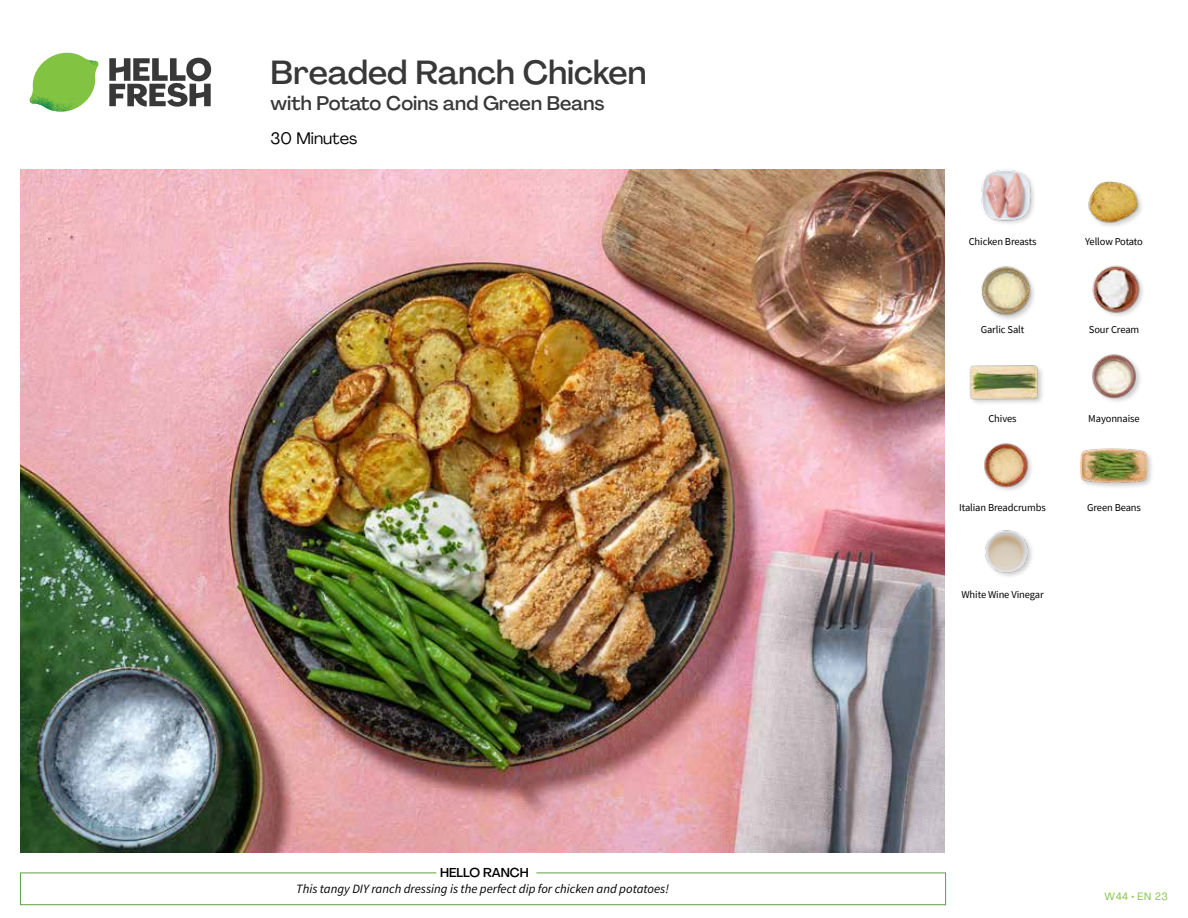
<style>
.page{position:relative;width:1188px;height:918px;background:#fff}
.page>*{position:absolute;margin:0;border:0;box-sizing:border-box;transform-origin:0 0}
.t1{font:500 33px "Agrandir";letter-spacing:-.005em;color:#383839}
.t2{font:500 19.5px "Agrandir";color:#383839}
.t3{font:16.5px "Agrandir";color:#000}
.t4{font:italic 12.75px "Source Sans Pro";color:#000}
.t5{font:500 12.75px "Agrandir";color:#000}
.t6{font:10.5px "Source Sans Pro";letter-spacing:-.01em;color:#000}
.t7{font:10.5px "Agrandir";letter-spacing:.05em;color:#82c341}
</style>
<div class="page">
<svg style="left:109px;top:57px;width:102px;height:50px"></svg>
<svg style="left:34px;top:53px;width:62px;height:40px"></svg>
<img style="left:67px;top:53px;width:32px;height:26px">
<img style="left:33px;top:75px;width:59px;height:11px">
<img style="left:29px;top:79px;width:61px;height:33px">
<img style="left:65px;top:86px;width:27px;height:25px">
<div style="left:20px;top:873px;width:926px;height:32px;border:1px solid #609f43"></div>
<div style="left:436px;top:865px;width:100px;height:15px;background:#fff"></div>
<img style="left:21px;top:170px;width:924px;height:682px">
<div style="left:984px;top:529px;width:50px;height:50px;background:#000;opacity:.2"></div>
<img style="left:984px;top:529px;width:50px;height:44px">
<div style="left:1079px;top:447px;width:76px;height:43px;background:#000;opacity:.2"></div>
<img style="left:1081px;top:447px;width:67px;height:43px">
<img style="left:984px;top:443px;width:48px;height:48px">
<img style="left:1092px;top:354px;width:48px;height:48px">
<div style="left:969px;top:364px;width:76px;height:42px;background:#000;opacity:.2"></div>
<img style="left:969px;top:364px;width:69px;height:42px">
<img style="left:1092px;top:265px;width:51px;height:51px">
<img style="left:981px;top:266px;width:53px;height:53px">
<div style="left:1088px;top:180px;width:57px;height:49px;background:#000;opacity:.2"></div>
<img style="left:1088px;top:180px;width:57px;height:45px">
<img style="left:981px;top:169px;width:53px;height:55px">
<h1 class="t1" style="left:271px;top:52px;width:377px">Breaded Ranch Chicken</h1>
<h2 class="t2" style="left:271px;top:91px;width:335px">with Potato Coins and Green Beans</h2>
<h3 class="t3" style="left:271px;top:128px;width:88px">30 Minutes</h3>
<p class="t5" style="left:440px;top:864px;width:90px">HELLO RANCH</p>
<p class="t4" style="left:296px;top:881px;width:374px">This tangy DIY ranch dressing is the perfect dip for chicken and potatoes!</p>
<p class="t6" style="left:969px;top:234px;width:69px">Chicken Breasts</p>
<p class="t6" style="left:1085px;top:234px;width:59px">Yellow Potato</p>
<p class="t6" style="left:981px;top:323px;width:45px">Garlic Salt</p>
<p class="t6" style="left:1089px;top:323px;width:52px">Sour Cream</p>
<p class="t6" style="left:988px;top:412px;width:30px">Chives</p>
<p class="t6" style="left:1088px;top:412px;width:53px">Mayonnaise</p>
<p class="t6" style="left:959px;top:501px;width:88px">Italian Breadcrumbs</p>
<p class="t6" style="left:1087px;top:501px;width:55px">Green Beans</p>
<p class="t6" style="left:961px;top:587px;width:84px">White Wine Vinegar</p>
<p class="t7" style="left:1105px;top:890px;width:65px">W44 • EN 23</p>
</div>
